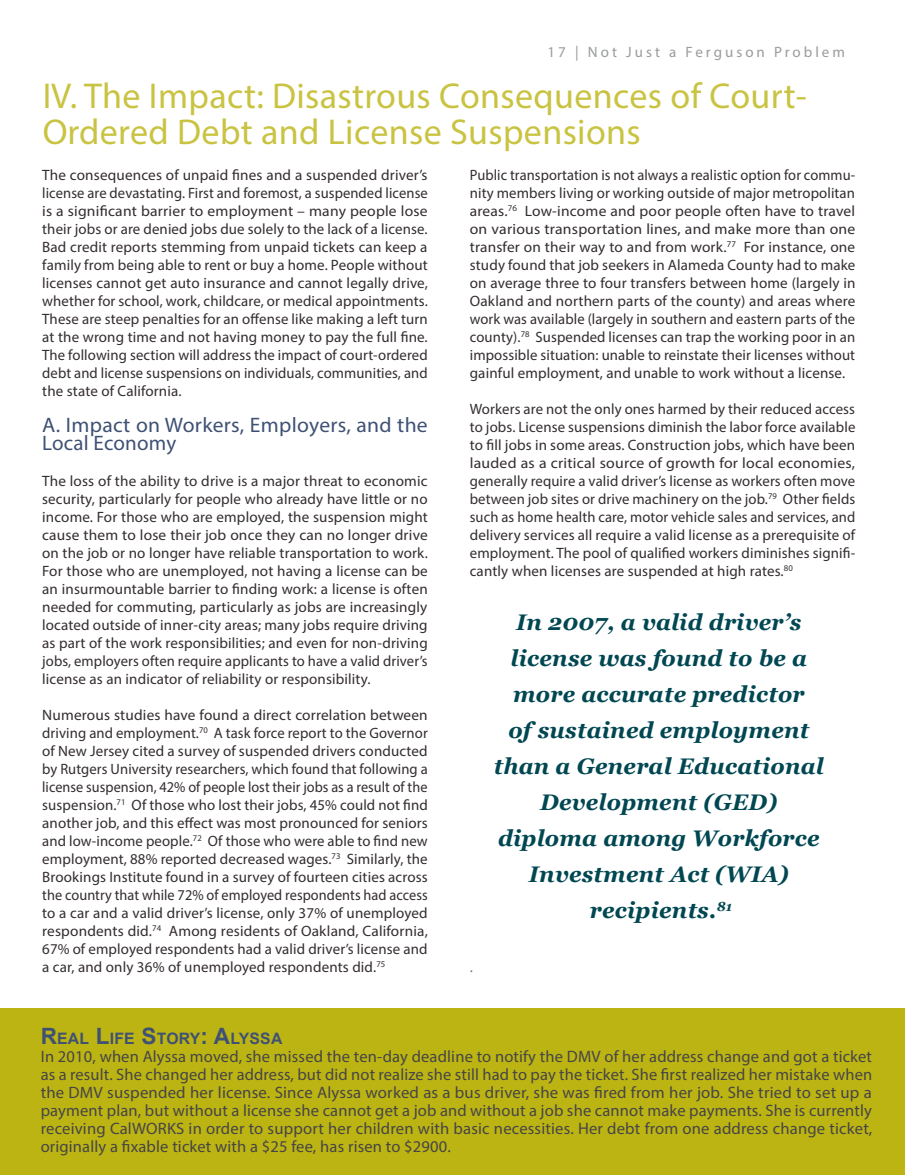
<style>
.page{position:relative;width:905px;height:1175px;background:#fff}
.page>*{position:absolute;margin:0;border:0;box-sizing:border-box;transform-origin:0 0}
.t1{font:36px/36px "Myriad Pro";letter-spacing:.01em;color:#bcb413}
.t2{font:italic 700 22.5px/36px "Georgia";letter-spacing:.01em;color:#004752;text-align:center}
.t3{font:21px/18px "Myriad Pro";letter-spacing:.015em;color:#3f5174}
.t4{font:16.5px/18px "Myriad Pro";letter-spacing:.01em;color:#464547;text-align:justify}
.t5{font:700 15.75px "Arial";letter-spacing:.015em;color:#3f5174}
.t6{font:15px/18px "Myriad Pro";letter-spacing:.01em;color:#342d30;text-align:justify}
.t7{font:15px/18px "Myriad Pro";letter-spacing:.01em;color:#342d30;text-align:justify;scale:.96 1}
.t8{font:15px "Myriad Pro";letter-spacing:.2em;color:#999b9c}
.t9{font:15px "Myriad Pro";color:#77787b}
.s1{font-size:22.5px}
</style>
<div class="page">
<div style="left:0;top:1008px;width:904px;height:166px;background:#bcb413"></div>
<p class="t8" style="left:547px;top:43px;width:299px">17 | Not Just a Ferguson Problem</p>
<h1 class="t1" style="left:42px;top:77px;width:766px">IV. The Impact: Disastrous Consequences of Court-<br>Ordered Debt and License Suspensions</h1>
<p class="t6" style="left:42px;top:166px;width:387px">The consequences of unpaid fines and a suspended driver’s license are devastating. First and foremost, a suspended license is a significant barrier to employment – many people lose their jobs or are denied jobs due solely to the lack of a license.<br>Bad credit reports stemming from unpaid tickets can keep a family from being able to rent or buy a home. People without licenses cannot get auto insurance and cannot legally drive, whether for school, work, childcare, or medical appointments.<br>These are steep penalties for an offense like making a left turn at the wrong time and not having money to pay the full fine.<br>The following section will address the impact of court-ordered debt and license suspensions on individuals, communities, and the state of California.</p>
<h3 class="t3" style="left:42px;top:416px;width:387px">A. Impact on Workers, Employers, and the<br>Local Economy</h3>
<p class="t6" style="left:42px;top:472px;width:387px">The loss of the ability to drive is a major threat to economic security, particularly for people who already have little or no income. For those who are employed, the suspension might cause them to lose their job once they can no longer drive on the job or no longer have reliable transportation to work.<br>For those who are unemployed, not having a license can be an insurmountable barrier to finding work: a license is often needed for commuting, particularly as jobs are increasingly located outside of inner-city areas; many jobs require driving as part of the work responsibilities; and even for non-driving jobs, employers often require applicants to have a valid driver’s license as an indicator of reliability or responsibility.</p>
<p class="t6" style="left:42px;top:706px;width:387px">Numerous studies have found a direct correlation between driving and employment.<sup>70</sup> A task force report to the Governor of New Jersey cited a survey of suspended drivers conducted by Rutgers University researchers, which found that following a license suspension, 42% of people lost their jobs as a result of the suspension.<sup>71</sup> Of those who lost their jobs, 45% could not find another job, and this effect was most pronounced for seniors and low-income people.<sup>72</sup> Of those who were able to find new employment, 88% reported decreased wages.<sup>73</sup> Similarly, the Brookings Institute found in a survey of fourteen cities across the country that while 72% of employed respondents had access to a car and a valid driver’s license, only 37% of unemployed respondents did.<sup>74</sup> Among residents of Oakland, California, 67% of employed respondents had a valid driver’s license and a car, and only 36% of unemployed respondents did.<sup>75</sup></p>
<p class="t7" style="left:470px;top:166px;width:403px">Public transportation is not always a realistic option for commu&shy;nity members living or working outside of major metropolitan areas.<sup>76</sup> Low-income and poor people often have to travel on various transportation lines, and make more than one transfer on their way to and from work.<sup>77</sup> For instance, one study found that job seekers in Alameda County had to make on average three to four transfers between home (largely in Oakland and northern parts of the county) and areas where work was available (largely in southern and eastern parts of the county).<sup>78</sup> Suspended licenses can trap the working poor in an impossible situation: unable to reinstate their licenses without gainful employment, and unable to work without a license.</p>
<p class="t6" style="left:470px;top:400px;width:387px">Workers are not the only ones harmed by their reduced access to jobs. License suspensions diminish the labor force available to fill jobs in some areas. Construction jobs, which have been lauded as a critical source of growth for local economies, generally require a valid driver’s license as workers often move between job sites or drive machinery on the job.<sup>79</sup> Other fields such as home health care, motor vehicle sales and services, and delivery services all require a valid license as a prerequisite of employment. The pool of qualified workers diminishes signifi&shy;cantly when licenses are suspended at high rates.<sup>80</sup></p>
<p class="t9" style="left:470px;top:958px;width:5px">.</p>
<h2 class="t2" style="left:494px;top:604px;width:331px">In 2007, a valid driver’s license was found to be a more accurate predictor<br>of sustained employment than a General Educational<br>Development (GED) diploma among Workforce<br>Investment Act (WIA) recipients.<sup>81</sup></h2>
<p class="t5" style="left:41px;top:1028px;width:243px"><span class="s1">R</span>EAL <span class="s1">L</span>IFE <span class="s1">S</span>TORY<span class="s1">: A</span>LYSSA</p>
<p class="t4" style="left:41px;top:1047px;width:833px">In 2010, when Alyssa moved, she missed the ten-day deadline to notify the DMV of her address change and got a ticket as a result. She changed her address, but did not realize she still had to pay the ticket. She first realized her mistake when the DMV suspended her license. Since Alyssa worked as a bus driver, she was fired from her job. She tried to set up a payment plan, but without a license she cannot get a job and without a job she cannot make payments. She is currently receiving CalWORKS in order to support her children with basic necessities. Her debt from one address change ticket, originally a fixable ticket with a $25 fee, has risen to $2900.</p>
</div>
